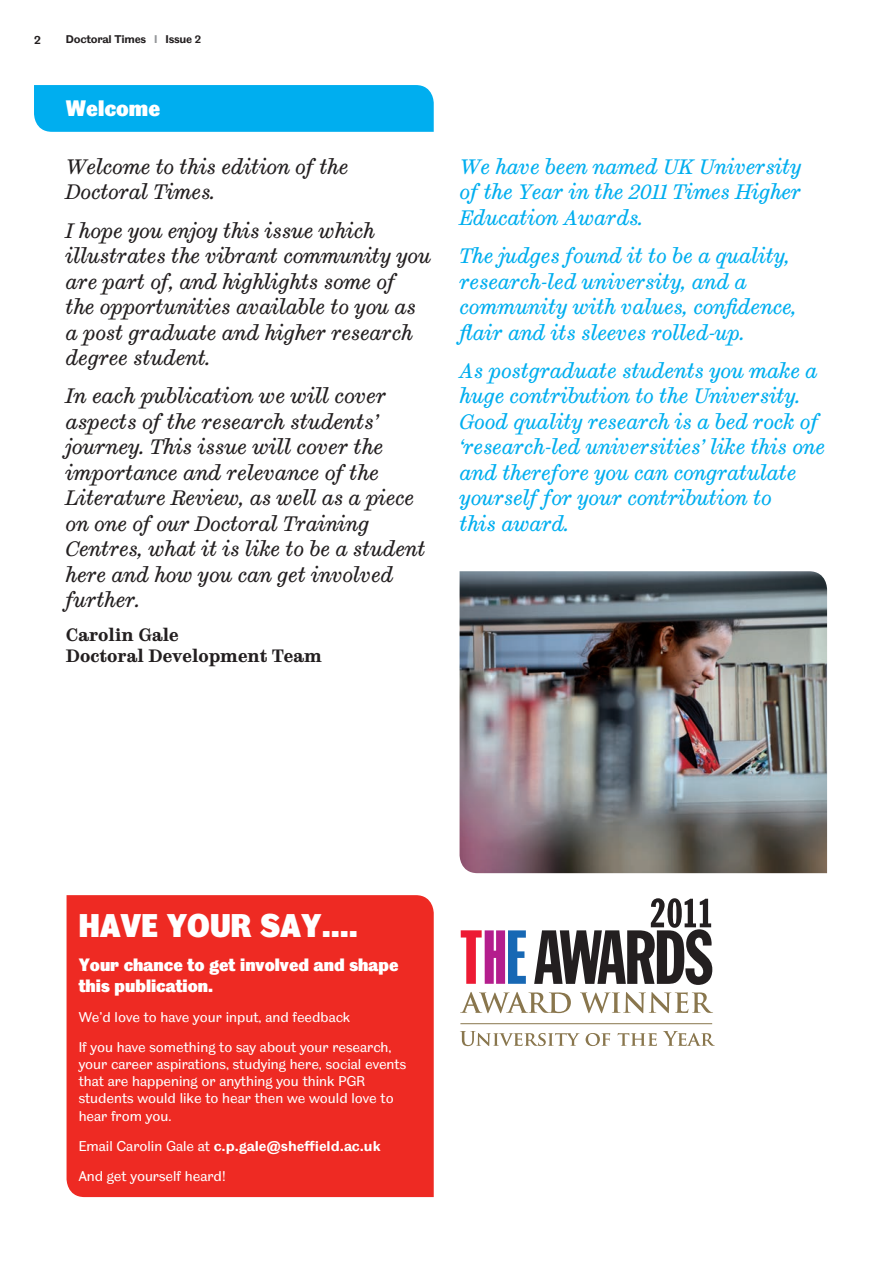
<style>
.page{position:relative;width:893px;height:1263px;background:#fff}
.page>*{position:absolute;margin:0;border:0;box-sizing:border-box;transform-origin:0 0}
.Body_Text-Blake_9_5{font:33px "TUOS Pro Blake Display";color:#fff}
.Body_Text-Blake_9_5-2{font:22.5px "TUOS Pro Blake Display";color:#fff}
.Body_Text-Blake_9_5-3{font:italic 21px/25.5px "TUOS Stephenson";color:#231f20}
.Body_Text-Blake_9_5-4{font:italic 21px/25.5px "TUOS Stephenson";color:#00aeef}
.Body_Text-Blake_9_5-5{font:18px/21px "TUOS Pro Blake Display";color:#fff}
.Body_Text-Blake_9_5-6{font:700 18px "TUOS Stephenson";color:#231f20}
.Body_Text-Blake_9_5-7{font:14.25px/17.2px "TUOS Blake";color:#fff}
.Body_Text-Blake_9_5-8{font:700 14.25px "TUOS Blake";color:#fff}
.t1{font:700 12px "TUOS Blake";color:#231f20}
.t2{font:700 11.25px "TUOS Blake";letter-spacing:-.02em;color:#231f20}
.s1{color:#939598}
.s2{font-weight:400}
</style>
<div class="page">
<svg style="left:460px;top:1031px;width:120px;height:15px"></svg>
<svg style="left:586px;top:1033px;width:24px;height:13px"></svg>
<svg style="left:617px;top:1033px;width:40px;height:13px"></svg>
<svg style="left:663px;top:1031px;width:52px;height:15px"></svg>
<svg style="left:461px;top:930px;width:65px;height:54px"></svg>
<svg style="left:460px;top:992px;width:111px;height:21px"></svg>
<svg style="left:580px;top:992px;width:133px;height:21px"></svg>
<svg style="left:534px;top:898px;width:178px;height:87px"></svg>
<hr style="left:460px;top:1023px;width:252px;height:1px;background:#89764d">
<div style="left:34px;top:85px;width:400px;height:47px;background:#00aeef"></div>
<div style="left:67px;top:895px;width:367px;height:302px;background:#ee2a23"></div>
<img style="left:460px;top:571px;width:367px;height:302px">
<p class="t1" style="left:34px;top:32px;width:8px">2</p>
<p class="t2" style="left:66px;top:32px;width:137px">Doctoral Times <span class="s1">I</span> Issue 2</p>
<p class="Body_Text-Blake_9_5-2" style="left:66px;top:94px;width:96px">Welcome</p>
<p class="Body_Text-Blake_9_5-3" style="left:66px;top:154px;width:284px">Welcome to this edition of the<br>Doctoral Times.</p>
<p class="Body_Text-Blake_9_5-3" style="left:66px;top:218px;width:367px">I hope you enjoy this issue which illustrates the vibrant community you are part of, and highlights some of<br>the opportunities available to you as a post graduate and higher research degree student.</p>
<p class="Body_Text-Blake_9_5-3" style="left:66px;top:383px;width:361px">In each publication we will cover aspects of the research students’ journey. This issue will cover the importance and relevance of the<br>Literature Review, as well as a piece on one of our Doctoral Training<br>Centres, what it is like to be a student here and how you can get involved further.</p>
<p class="Body_Text-Blake_9_5-6" style="left:66px;top:624px;width:114px">Carolin Gale</p>
<p class="Body_Text-Blake_9_5-6" style="left:66px;top:645px;width:257px">Doctoral Development Team</p>
<p class="Body_Text-Blake_9_5-4" style="left:460px;top:154px;width:343px;text-align:justify">We have been named UK University of the Year in the 2011 Times Higher Education Awards.</p>
<p class="Body_Text-Blake_9_5-4" style="left:460px;top:243px;width:338px">The judges found it to be a quality, research-led university, and a community with values, confidence, flair and its sleeves rolled-up.</p>
<p class="Body_Text-Blake_9_5-4" style="left:460px;top:358px;width:367px">As postgraduate students you make a huge contribution to the University.<br>Good quality research is a bed rock of ‘research-led universities’ like this one and therefore you can congratulate yourself for your contribution to<br>this award.</p>
<p class="Body_Text-Blake_9_5" style="left:79px;top:905px;width:281px">HAVE YOUR SAY....</p>
<p class="Body_Text-Blake_9_5-5" style="left:79px;top:954px;width:321px">Your chance to get involved and shape this publication.</p>
<p class="Body_Text-Blake_9_5-7" style="left:79px;top:1008px;width:273px">We’d love to have your input, and feedback</p>
<p class="Body_Text-Blake_9_5-7" style="left:79px;top:1038px;width:329px">If you have something to say about your research, your career aspirations, studying here, social events that are happening or anything you think PGR students would like to hear then we would love to hear from you.</p>
<p class="Body_Text-Blake_9_5-8" style="left:79px;top:1137px;width:303px"><span class="s2">Email Carolin Gale at</span> c.p.gale@sheffield.ac.uk</p>
<p class="Body_Text-Blake_9_5-7" style="left:79px;top:1167px;width:149px">And get yourself heard!</p>
</div>
